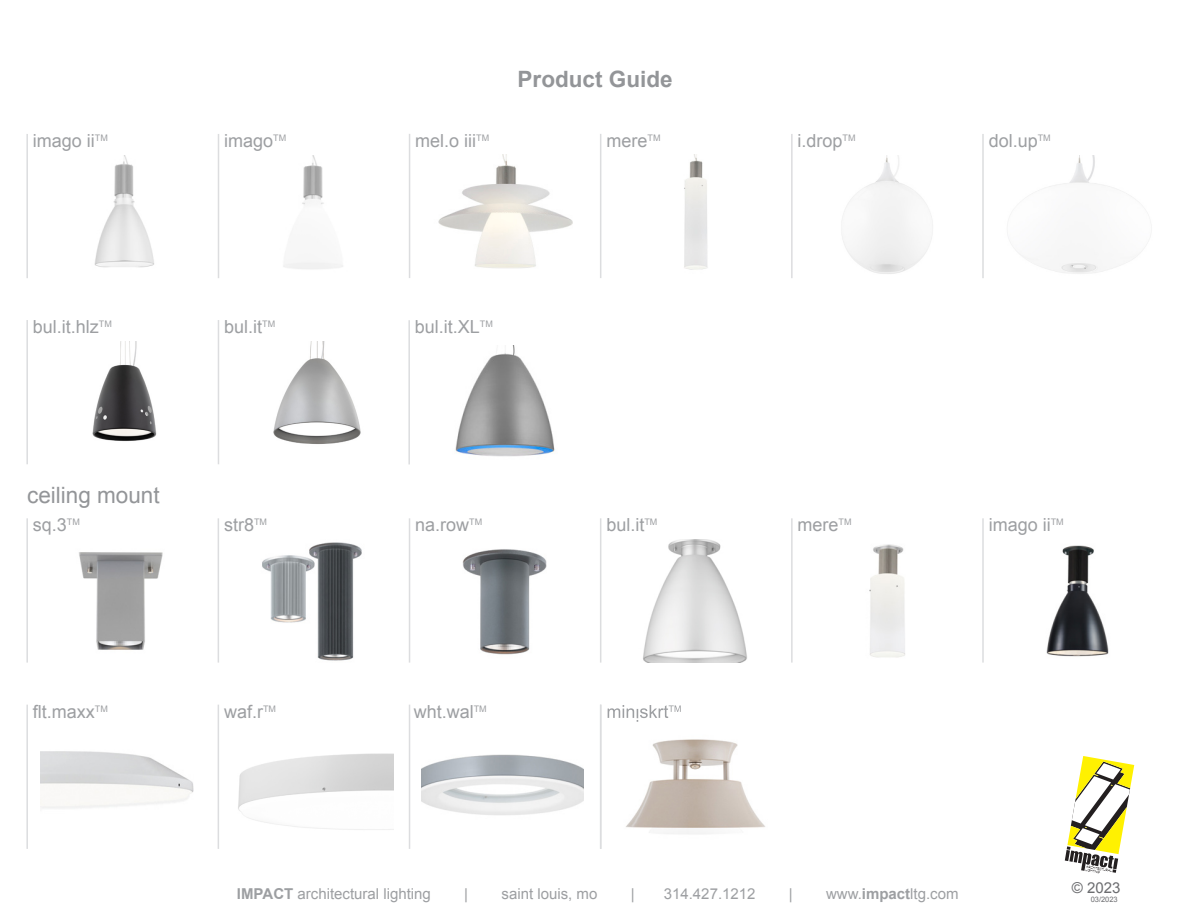
<style>
.page{position:relative;width:1188px;height:918px;background:#fff}
.page>*{position:absolute;margin:0;border:0;box-sizing:border-box;transform-origin:0 0}
.t1{font:22.5px "Arial";color:#939598}
.t2{font:700 22.5px "Arial";color:#939598}
.t3{font:18px "Arial";color:#9d9fa2}
.t4{font:15px "Arial";color:#9d9fa2}
.t5{font:15px "Arial";color:#6c6d70}
.t6{font:7.5px "Arial";color:#6c6d70}
.s1{font-weight:700}
</style>
<div class="page">
<img style="left:273px;top:341px;width:88px;height:103px">
<hr style="left:218px;top:320px;width:1px;height:144px;background:#dcdddf">
<img style="left:455px;top:345px;width:101px;height:112px">
<hr style="left:408px;top:320px;width:2px;height:144px;background:#dcdddf">
<img style="left:92px;top:341px;width:65px;height:100px">
<hr style="left:26px;top:320px;width:2px;height:144px;background:#dcdddf">
<img style="left:438px;top:155px;width:135px;height:113px">
<hr style="left:409px;top:134px;width:1px;height:144px;background:#dcdddf">
<img style="left:283px;top:155px;width:60px;height:114px">
<hr style="left:218px;top:134px;width:1px;height:144px;background:#dcdddf">
<img style="left:94px;top:155px;width:60px;height:113px">
<hr style="left:26px;top:134px;width:2px;height:144px;background:#dcdddf">
<img style="left:684px;top:155px;width:24px;height:115px">
<hr style="left:600px;top:134px;width:1px;height:144px;background:#dcdddf">
<svg style="left:608px;top:705px;width:73px;height:17px"></svg>
<img style="left:626px;top:739px;width:139px;height:95px">
<img style="left:79px;top:552px;width:84px;height:98px">
<hr style="left:26px;top:518px;width:2px;height:145px;background:#dcdddf">
<img style="left:1010px;top:155px;width:133px;height:119px">
<hr style="left:982px;top:134px;width:2px;height:144px;background:#dcdddf">
<hr style="left:791px;top:134px;width:2px;height:144px;background:#dcdddf">
<img style="left:643px;top:539px;width:104px;height:124px">
<img style="left:422px;top:754px;width:162px;height:61px">
<img style="left:1046px;top:545px;width:63px;height:112px">
<hr style="left:982px;top:518px;width:2px;height:145px;background:#dcdddf">
<img style="left:262px;top:542px;width:100px;height:119px">
<hr style="left:218px;top:518px;width:1px;height:145px;background:#dcdddf">
<img style="left:462px;top:549px;width:85px;height:106px">
<hr style="left:409px;top:518px;width:1px;height:145px;background:#dcdddf">
<hr style="left:600px;top:518px;width:1px;height:145px;background:#dcdddf">
<img style="left:869px;top:544px;width:36px;height:114px">
<hr style="left:791px;top:518px;width:2px;height:145px;background:#dcdddf">
<svg style="left:1065px;top:756px;width:69px;height:117px"></svg>
<img style="left:41px;top:751px;width:153px;height:58px">
<hr style="left:26px;top:705px;width:2px;height:144px;background:#dcdddf">
<img style="left:238px;top:753px;width:156px;height:77px">
<hr style="left:218px;top:705px;width:1px;height:144px;background:#dcdddf">
<hr style="left:409px;top:705px;width:1px;height:144px;background:#dcdddf">
<hr style="left:600px;top:705px;width:1px;height:144px;background:#dcdddf">
<p class="t2" style="left:518px;top:64px;width:157px">Product Guide</p>
<p class="t3" style="left:415px;top:129px;width:76px">mel.o iii<sup>TM</sup></p>
<p class="t3" style="left:33px;top:129px;width:77px">imago ii<sup>TM</sup></p>
<p class="t3" style="left:607px;top:129px;width:56px">mere<sup>TM</sup></p>
<p class="t3" style="left:224px;top:129px;width:64px">imago<sup>TM</sup></p>
<p class="t3" style="left:798px;top:129px;width:60px">i.drop<sup>TM</sup></p>
<p class="t3" style="left:989px;top:129px;width:64px">dol.up<sup>TM</sup></p>
<p class="t3" style="left:33px;top:315px;width:81px">bul.it.hlz<sup>TM</sup></p>
<p class="t1" style="left:27px;top:480px;width:134px">ceiling mount</p>
<p class="t3" style="left:33px;top:513px;width:49px">sq.3<sup>TM</sup></p>
<p class="t3" style="left:224px;top:315px;width:53px">bul.it<sup>TM</sup></p>
<p class="t3" style="left:415px;top:315px;width:80px">bul.it.XL<sup>TM</sup></p>
<p class="t3" style="left:224px;top:513px;width:44px">str8<sup>TM</sup></p>
<p class="t3" style="left:415px;top:513px;width:69px">na.row<sup>TM</sup></p>
<p class="t3" style="left:798px;top:513px;width:56px">mere<sup>TM</sup></p>
<p class="t3" style="left:606px;top:513px;width:53px">bul.it<sup>TM</sup></p>
<p class="t3" style="left:989px;top:513px;width:77px">imago ii<sup>TM</sup></p>
<p class="t3" style="left:33px;top:700px;width:76px">flt.maxx<sup>TM</sup></p>
<p class="t3" style="left:224px;top:700px;width:53px">waf.r<sup>TM</sup></p>
<p class="t3" style="left:414px;top:700px;width:75px">wht.wal<sup>TM</sup></p>
<p class="t4" style="left:237px;top:884px;width:195px"><span class="s1">IMPACT</span> architectural lighting</p>
<p class="t4" style="left:464px;top:884px;width:5px">|</p>
<p class="t4" style="left:502px;top:884px;width:97px">saint louis, mo</p>
<p class="t4" style="left:631px;top:884px;width:5px">|</p>
<p class="t4" style="left:664px;top:884px;width:93px">314.427.1212</p>
<p class="t4" style="left:789px;top:884px;width:5px">|</p>
<p class="t4" style="left:826px;top:884px;width:134px">www.<span class="s1">impact</span>ltg.com</p>
<p class="t5" style="left:1072px;top:878px;width:50px">© 2023</p>
<p class="t6" style="left:1091px;top:894px;width:29px">03/2023</p>
</div>
